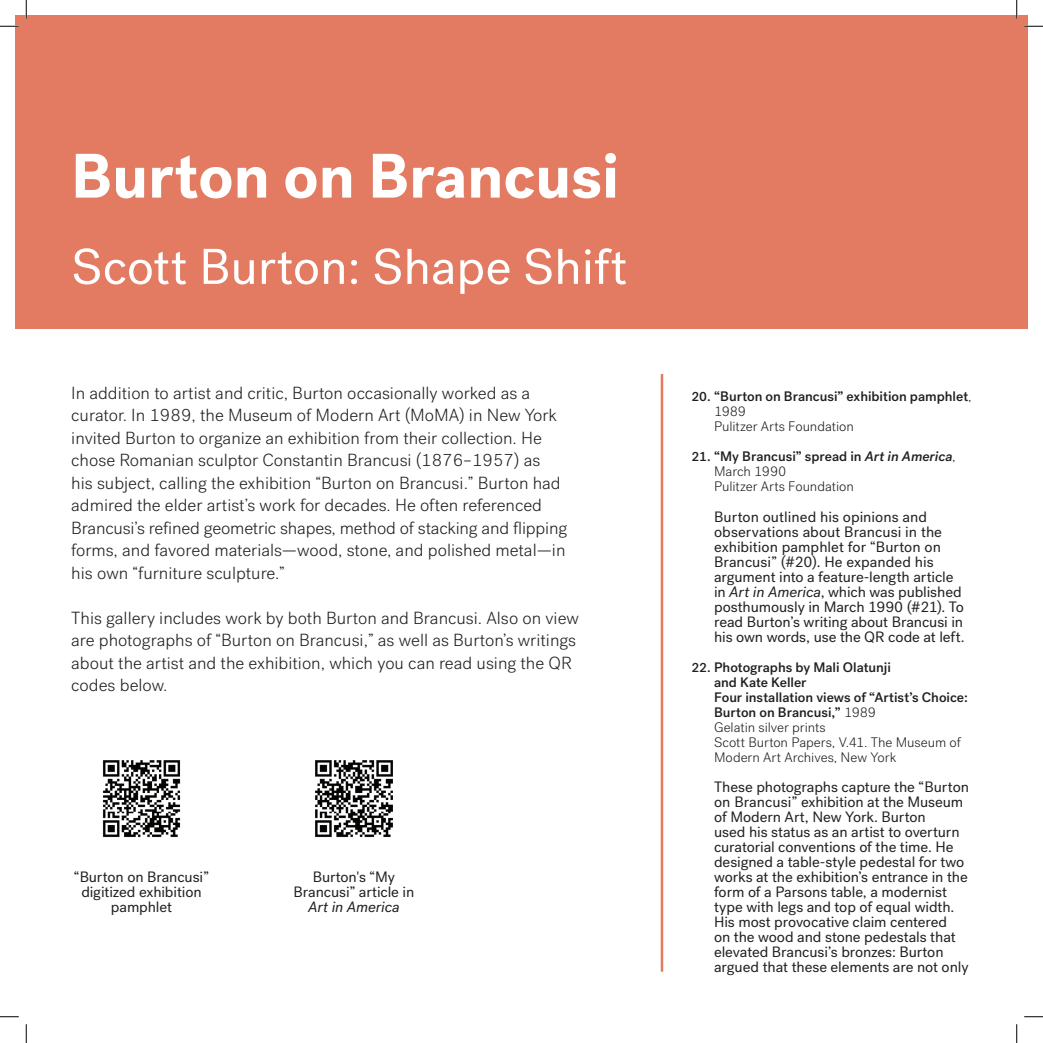
<style>
.page{position:relative;width:1043px;height:1043px;background:#fff}
.page>*{position:absolute;margin:0;border:0;box-sizing:border-box;transform-origin:0 0}
.t1{font:700 62.5px "Post Grotesk";color:#fff}
.t2{font:50px "Post Grotesk";color:#fff}
.t3{font:300 17.5px/22.5px "Post Grotesk";color:#231f20}
.t4{font:15px/15px "Post Grotesk";letter-spacing:-.005em;color:#231f20}
.t5{font:italic 15px "Post Grotesk";letter-spacing:-.005em;color:#231f20}
.t6{font:500 13.75px/15px "Post Grotesk";color:#231f20}
.t7{font:300 13.75px/15px "Post Grotesk";letter-spacing:-.005em;color:#231f20}
.s1{font-size:13.12px}
.s2{font-weight:300}
.s3{font-weight:500;font-size:13.12px}
.s4{font-weight:500}
.s5{font-weight:500;font-style:italic}
.s6{font-style:italic}
</style>
<div class="page">
<div style="left:15px;top:15px;width:1013px;height:314px;background:#e37b62"></div>
<hr style="left:660px;top:374px;width:3px;height:597px;background:#e37b62">
<img style="left:102px;top:760px;width:79px;height:78px">
<img style="left:315px;top:760px;width:78px;height:78px">
<svg style="left:0;top:25px;width:19px;height:2px"></svg>
<svg style="left:1024px;top:25px;width:18px;height:2px"></svg>
<svg style="left:0;top:1016px;width:19px;height:1px"></svg>
<svg style="left:1024px;top:1016px;width:18px;height:1px"></svg>
<svg style="left:25px;top:0;width:2px;height:19px"></svg>
<svg style="left:25px;top:1024px;width:2px;height:18px"></svg>
<svg style="left:1016px;top:0;width:1px;height:19px"></svg>
<svg style="left:1016px;top:1024px;width:1px;height:18px"></svg>
<h1 class="t1" style="left:71px;top:136px;width:549px">Burton on Brancusi</h1>
<h2 class="t2" style="left:71px;top:237px;width:557px">Scott Burton: Shape Shift</h2>
<p class="t3" style="left:71px;top:381px;width:497px">In addition to artist and critic, Burton occasionally worked as a curator. In 1989, the Museum of Modern Art (MoMA) in New York invited Burton to organize an exhibition from their collection. He chose Romanian sculptor Constantin Brancusi (1876–1957) as<br>his subject, calling the exhibition “Burton on Brancusi.” Burton had admired the elder artist’s work for decades. He often referenced Brancusi’s refined geometric shapes, method of stacking and flipping forms, and favored materials—wood, stone, and polished metal—in his own “furniture sculpture.”</p>
<p class="t3" style="left:71px;top:607px;width:509px">This gallery includes work by both Burton and Brancusi. Also on view are photographs of “Burton on Brancusi,” as well as Burton’s writings about the artist and the exhibition, which you can read using the QR codes below.</p>
<p class="t4" style="left:74px;top:869px;width:136px;text-align:center">“Burton on Brancusi” digitized exhibition pamphlet</p>
<p class="t4" style="left:293px;top:869px;width:122px;text-align:center">Burton's “My<br>Brancusi” article in</p>
<p class="t5" style="left:308px;top:897px;width:93px">Art in America</p>
<p class="t6" style="left:714px;top:389px;width:259px;text-indent:-22px"><span class="s1">20.</span> “Burton on Brancusi” exhibition pamphlet<span class="s2">,<br>1989<br>Pulitzer Arts Foundation</span></p>
<p class="t7" style="left:714px;top:449px;width:243px;text-indent:-22px"><span class="s3">21.</span> <span class="s4">“My Brancusi” spread in</span> <span class="s5">Art in America</span>,<br>March 1990<br>Pulitzer Arts Foundation</p>
<p class="t4" style="left:714px;top:509px;width:252px">Burton outlined his opinions and observations about Brancusi in the exhibition pamphlet for “Burton on Brancusi” (#20). He expanded his argument into a feature-length article in <span class="s6">Art in America</span>, which was published posthumously in March 1990 (#21). To read Burton’s writing about Brancusi in his own words, use the QR code at left.</p>
<p class="t6" style="left:714px;top:659px;width:255px;text-indent:-22px"><span class="s1">22.</span> Photographs by Mali Olatunji<br>and Kate Keller<br>Four installation views of “Artist’s Choice:<br>Burton on Brancusi,” <span class="s2">1989<br>Gelatin silver prints<br>Scott Burton Papers, V.41. The Museum of<br>Modern Art Archives, New York</span></p>
<p class="t4" style="left:714px;top:779px;width:257px">These photographs capture the “Burton on Brancusi” exhibition at the Museum of Modern Art, New York. Burton<br>used his status as an artist to overturn curatorial conventions of the time. He designed a table-style pedestal for two works at the exhibition’s entrance in the form of a Parsons table, a modernist type with legs and top of equal width.<br>His most provocative claim centered<br>on the wood and stone pedestals that elevated Brancusi’s bronzes: Burton argued that these elements are not only</p>
</div>
